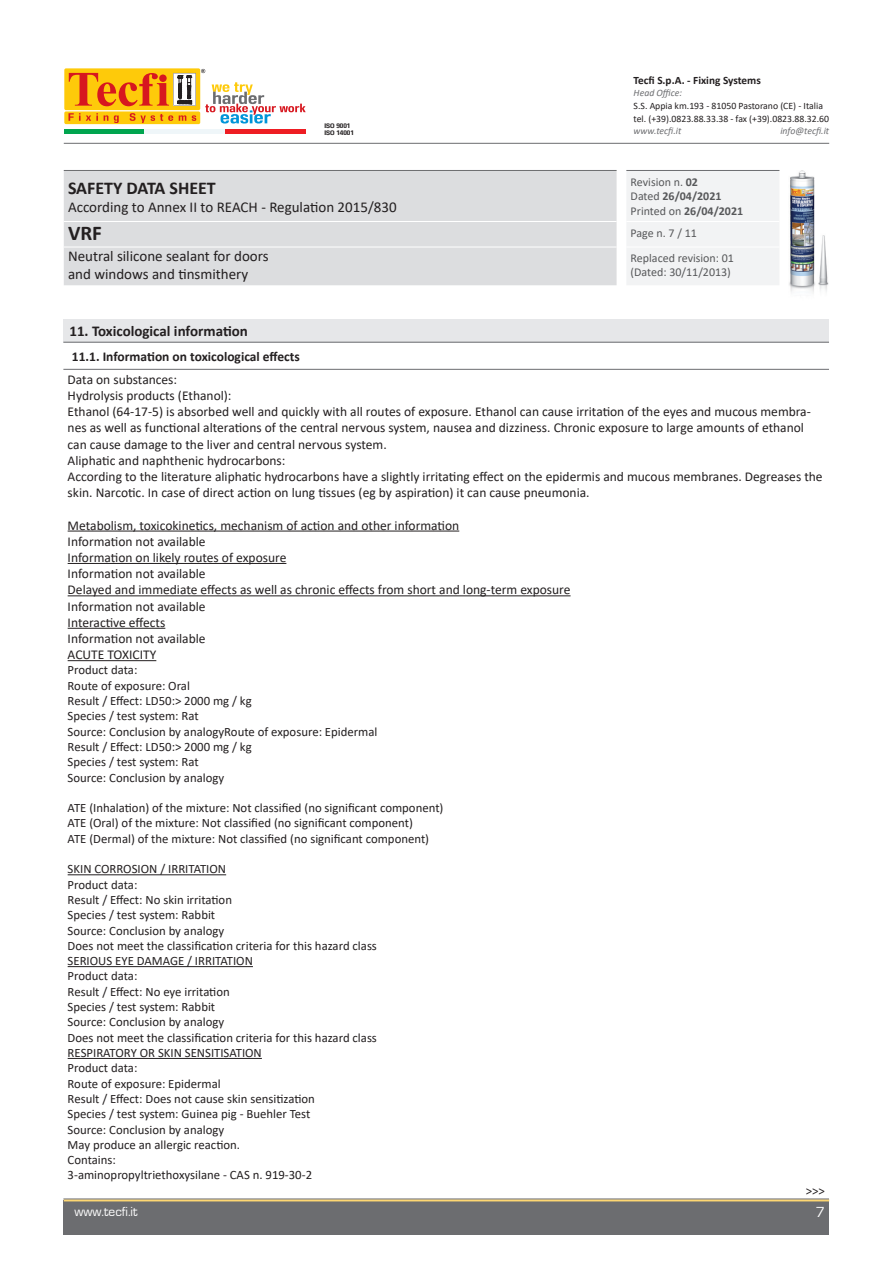
<style>
.page{position:relative;width:893px;height:1263px;background:#fff}
.page>*{position:absolute;margin:0;border:0;box-sizing:border-box;transform-origin:0 0}
.t1{font:700 21px "Calibri";color:#231f20}
.t2{font:700 18px "Calibri";color:#231f20}
.t3{font:15px/18px "Calibri";color:#231f20}
.t4{font:700 15px "Calibri";color:#231f20}
.t5{font:15px "Eurostile";color:#fff}
.t6{font:13.5px/16.2px "Calibri";color:#231f20}
.t7{font:700 13.5px "Calibri";color:#231f20}
.t8{font:13.5px "Eurostile";color:#fff}
.t9{font:12.75px "Calibri";color:#231f20}
.t10{font:12px/14.4px "Calibri";color:#57585a}
.t11{font:700 11.25px "Calibri";color:#231f20}
.t12{font:9.75px/12.8px "Calibri";color:#231f20}
.t13{font:italic 9.75px "Calibri";color:#6c6d70}
.t14{font:700 6px/7.2px "DDTW00";color:#231f20}
.s1{font-weight:700}
</style>
<div class="page">
<div style="left:64px;top:1200px;width:765px;height:34px;background:#6c6d70"></div>
<hr style="left:64px;top:1199px;width:765px;height:2px;background:#fed772">
<img style="left:789px;top:170px;width:40px;height:123px">
<hr style="left:64px;top:143px;width:765px;height:1px;background:#6c6d70">
<div style="left:64px;top:68px;width:136px;height:42px;background:#feca0a;border-radius:2px"></div>
<div style="left:64px;top:111px;width:136px;height:13px;background:#feca0a;border-radius:2px"></div>
<svg style="left:68px;top:69px;width:238px;height:55px"></svg>
<hr style="left:64px;top:130px;width:81px;height:4px;background:#00a54f">
<hr style="left:145px;top:130px;width:80px;height:4px;background:#eff6f9">
<hr style="left:225px;top:130px;width:81px;height:4px;background:#ee1d23">
<div style="left:64px;top:171px;width:553px;height:114px;background:#dcdddf"></div>
<hr style="left:64px;top:170px;width:553px;height:1px;background:#6c6d70">
<hr style="left:64px;top:221px;width:553px;height:1px;background:#fff">
<hr style="left:64px;top:247px;width:553px;height:1px;background:#fff">
<div style="left:627px;top:171px;width:152px;height:114px;background:#f2f3f4"></div>
<hr style="left:626px;top:170px;width:153px;height:1px;background:#6c6d70">
<hr style="left:626px;top:221px;width:153px;height:1px;background:#fff">
<hr style="left:626px;top:247px;width:153px;height:1px;background:#fff">
<div style="left:63px;top:319px;width:766px;height:23px;background:#e6e7e9"></div>
<hr style="left:63px;top:342px;width:766px;height:1px;background:#6c6d70">
<hr style="left:63px;top:369px;width:766px;height:1px;background:#6c6d70">
<hr style="left:63px;top:1199px;width:766px;height:1px;background:#6c6d70">
<hr style="left:68px;top:531px;width:391px;height:1px;background:#231f20">
<hr style="left:68px;top:563px;width:218px;height:1px;background:#231f20">
<hr style="left:68px;top:595px;width:503px;height:1px;background:#231f20">
<hr style="left:68px;top:628px;width:97px;height:1px;background:#231f20">
<hr style="left:68px;top:660px;width:88px;height:1px;background:#231f20">
<hr style="left:68px;top:874px;width:158px;height:1px;background:#231f20">
<hr style="left:68px;top:966px;width:185px;height:1px;background:#231f20">
<hr style="left:68px;top:1058px;width:194px;height:1px;background:#231f20">
<p class="t14" style="left:324px;top:122px;width:31px">ISO 9001<br>ISO 14001</p>
<h2 class="t2" style="left:68px;top:175px;width:149px">SAFETY DATA SHEET</h2>
<p class="t3" style="left:68px;top:197px;width:330px">According to Annex II to REACH - Regulation 2015/830</p>
<h1 class="t1" style="left:68px;top:218px;width:35px">VRF</h1>
<p class="t3" style="left:68px;top:246px;width:202px">Neutral silicone sealant for doors and windows and tinsmithery</p>
<p class="t11" style="left:634px;top:72px;width:129px">Tecfi S.p.A. - Fixing Systems</p>
<p class="t13" style="left:634px;top:86px;width:50px">Head Office:</p>
<p class="t12" style="left:634px;top:99px;width:197px">S.S. Appia km.193 - 81050 Pastorano (CE) - Italia tel. (+39).0823.88.33.38 - fax (+39).0823.88.32.60</p>
<p class="t13" style="left:634px;top:124px;width:49px">www.tecfi.it</p>
<p class="t13" style="left:780px;top:124px;width:50px">info@tecfi.it</p>
<p class="t10" style="left:631px;top:175px;width:114px">Revision n. <span class="s1">02<br></span>Dated <span class="s1">26/04/2021<br></span>Printed on <span class="s1">26/04/2021</span></p>
<p class="t10" style="left:631px;top:220px;width:105px;line-height:24.8px">Page n. 7 / 11<br>Replaced revision: 01</p>
<p class="t10" style="left:631px;top:264px;width:102px">(Dated: 30/11/2013)</p>
<p class="t4" style="left:69px;top:321px;width:180px">11. Toxicological information</p>
<p class="t7" style="left:72px;top:347px;width:230px">11.1. Information on toxicological effects</p>
<p class="t6" style="left:68px;top:371px;width:111px">Data on substances:</p>
<p class="t6" style="left:68px;top:387px;width:165px">Hydrolysis products (Ethanol):</p>
<p class="t6" style="left:68px;top:403px;width:745px">Ethanol (64-17-5) is absorbed well and quickly with all routes of exposure. Ethanol can cause irritation of the eyes and mucous membra&shy;nes as well as functional alterations of the central nervous system, nausea and dizziness. Chronic exposure to large amounts of ethanol can cause damage to the liver and central nervous system.</p>
<p class="t6" style="left:68px;top:452px;width:219px">Aliphatic and naphthenic hydrocarbons:</p>
<p class="t6" style="left:68px;top:468px;width:756px">According to the literature aliphatic hydrocarbons have a slightly irritating effect on the epidermis and mucous membranes. Degreases the</p>
<p class="t6" style="left:68px;top:484px;width:523px">skin. Narcotic. In case of direct action on lung tissues (eg by aspiration) it can cause pneumonia.</p>
<p class="t6" style="left:68px;top:517px;width:393px">Metabolism, toxicokinetics, mechanism of action and other information</p>
<p class="t6" style="left:68px;top:533px;width:139px">Information not available</p>
<p class="t6" style="left:68px;top:549px;width:220px">Information on likely routes of exposure</p>
<p class="t6" style="left:68px;top:565px;width:139px">Information not available</p>
<p class="t6" style="left:68px;top:581px;width:504px">Delayed and immediate effects as well as chronic effects from short and long-term exposure</p>
<p class="t6" style="left:68px;top:598px;width:139px">Information not available</p>
<p class="t6" style="left:68px;top:614px;width:99px">Interactive effects</p>
<p class="t6" style="left:68px;top:630px;width:139px">Information not available</p>
<p class="t6" style="left:68px;top:646px;width:90px">ACUTE TOXICITY</p>
<p class="t9" style="left:68px;top:661px;width:71px">Product data:</p>
<p class="t9" style="left:68px;top:677px;width:124px">Route of exposure: Oral</p>
<p class="t9" style="left:68px;top:692px;width:186px">Result / Effect: LD50:&gt; 2000 mg / kg</p>
<p class="t9" style="left:68px;top:707px;width:133px">Species / test system: Rat</p>
<p class="t9" style="left:68px;top:722px;width:311px">Source: Conclusion by analogyRoute of exposure: Epidermal</p>
<p class="t9" style="left:68px;top:738px;width:186px">Result / Effect: LD50:&gt; 2000 mg / kg</p>
<p class="t9" style="left:68px;top:753px;width:133px">Species / test system: Rat</p>
<p class="t9" style="left:68px;top:768px;width:158px">Source: Conclusion by analogy</p>
<p class="t9" style="left:68px;top:799px;width:377px">ATE (Inhalation) of the mixture: Not classified (no significant component)</p>
<p class="t9" style="left:68px;top:814px;width:347px">ATE (Oral) of the mixture: Not classified (no significant component)</p>
<p class="t9" style="left:68px;top:830px;width:363px">ATE (Dermal) of the mixture: Not classified (no significant component)</p>
<p class="t9" style="left:68px;top:860px;width:160px">SKIN CORROSION / IRRITATION</p>
<p class="t9" style="left:68px;top:875px;width:71px">Product data:</p>
<p class="t9" style="left:68px;top:891px;width:166px">Result / Effect: No skin irritation</p>
<p class="t9" style="left:68px;top:906px;width:149px">Species / test system: Rabbit</p>
<p class="t9" style="left:68px;top:921px;width:158px">Source: Conclusion by analogy</p>
<p class="t9" style="left:68px;top:937px;width:311px">Does not meet the classification criteria for this hazard class</p>
<p class="t9" style="left:68px;top:952px;width:187px">SERIOUS EYE DAMAGE / IRRITATION</p>
<p class="t9" style="left:68px;top:967px;width:71px">Product data:</p>
<p class="t9" style="left:68px;top:983px;width:164px">Result / Effect: No eye irritation</p>
<p class="t9" style="left:68px;top:998px;width:149px">Species / test system: Rabbit</p>
<p class="t9" style="left:68px;top:1013px;width:158px">Source: Conclusion by analogy</p>
<p class="t9" style="left:68px;top:1028px;width:311px">Does not meet the classification criteria for this hazard class</p>
<p class="t9" style="left:68px;top:1044px;width:196px">RESPIRATORY OR SKIN SENSITISATION</p>
<p class="t9" style="left:68px;top:1059px;width:71px">Product data:</p>
<p class="t9" style="left:68px;top:1074px;width:155px">Route of exposure: Epidermal</p>
<p class="t9" style="left:68px;top:1090px;width:249px">Result / Effect: Does not cause skin sensitization</p>
<p class="t9" style="left:68px;top:1105px;width:244px">Species / test system: Guinea pig - Buehler Test</p>
<p class="t9" style="left:68px;top:1120px;width:158px">Source: Conclusion by analogy</p>
<p class="t9" style="left:68px;top:1136px;width:174px">May produce an allergic reaction.</p>
<p class="t9" style="left:68px;top:1151px;width:50px">Contains:</p>
<p class="t9" style="left:68px;top:1166px;width:246px">3-aminopropyltriethoxysilane - CAS n. 919-30-2</p>
<p class="t9" style="left:806px;top:1181px;width:21px">&gt;&gt;&gt;</p>
<p class="t8" style="left:74px;top:1205px;width:65px">www.tecfi.it</p>
<p class="t5" style="left:816px;top:1203px;width:11px">7</p>
</div>
